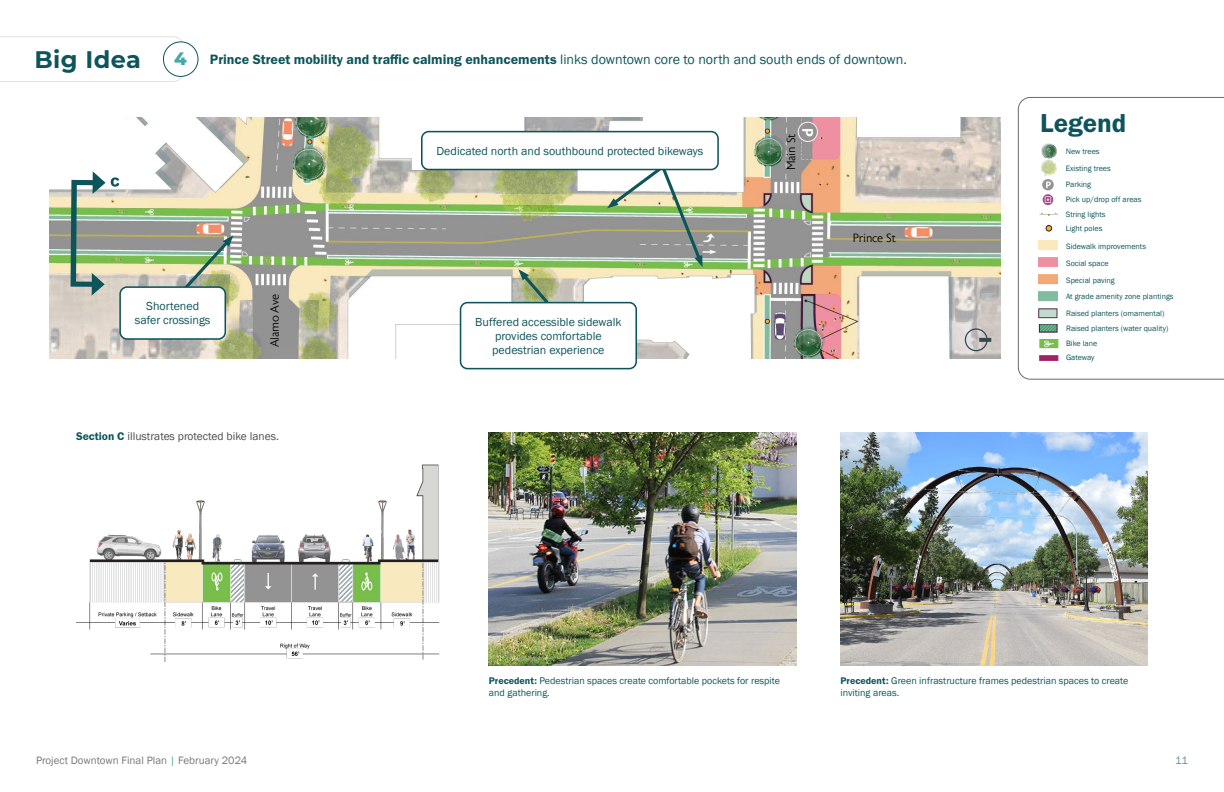
<style>
.page{position:relative;width:1224px;height:792px;background:#fff}
.page>*{position:absolute;margin:0;border:0;box-sizing:border-box;transform-origin:0 0}
.t1{font:26.9px "Franklin Gothic URW Dem";color:#0d545c}
.t2{font:700 24px "Montserrat";letter-spacing:.02em;color:#0e555b}
.t3{font:800 18px "Montserrat";color:#43a9a6}
.t4{font:14px "Franklin Gothic URW Dem";color:#0e555b}
.t5{font:12px/14px "Franklin Gothic";color:#0e555b;text-align:center}
.t6{font:300 12px "Astoria Sans";letter-spacing:-.02em;color:#000}
.t7{font:11.5px "Franklin Gothic";color:#4d4d4f}
.t8{font:11px "Franklin Gothic";color:#77787b}
.t9{font:11px "Franklin Gothic";color:#629194}
.t10{font:10px/12px "Franklin Gothic";color:#0e555b}
.t11{font:8px/14.5px "Franklin Gothic";color:#0e555b}
.s1{font-family:"Franklin Gothic"}
.s2{font-family:"Franklin Gothic URW Dem";color:#0e555b}
.s3{font-family:"Franklin Gothic URW Dem"}
.s4{color:#43a9a6}
</style>
<div class="page">
<img style="left:50px;top:118px;width:950px;height:241px">
<svg style="left:169px;top:235px;width:64px;height:70px;background:#a6b491"></svg>
<svg style="left:518px;top:269px;width:34px;height:33px"></svg>
<svg style="left:607px;top:170px;width:97px;height:97px"></svg>
<svg style="left:965px;top:328px;width:26px;height:23px"></svg>
<svg style="left:71px;top:171px;width:48px;height:125px;background:#a0b39e"></svg>
<div style="left:120px;top:287px;width:105px;height:52px;background:#fff;border-radius:7px"></div>
<div style="left:119px;top:286px;width:107px;height:54px;border:2px solid #0e555b;border-radius:7px"></div>
<div style="left:461px;top:303px;width:175px;height:66px;background:#fff;border-radius:7px"></div>
<div style="left:460px;top:302px;width:177px;height:67px;border:2px solid #0e555b;border-radius:7px"></div>
<div style="left:422px;top:132px;width:296px;height:38px;background:#fff;border-radius:7px"></div>
<div style="left:421px;top:131px;width:298px;height:39px;border:2px solid #0e555b;border-radius:7px"></div>
<svg style="left:0;top:36px;width:182px;height:46px"></svg>
<div style="left:163px;top:42px;width:35px;height:34px;background:#fff;border-radius:50%"></div>
<div style="left:163px;top:41px;width:36px;height:36px;border:1px solid #0e555b;border-radius:50%"></div>
<img style="left:489px;top:432px;width:307px;height:234px">
<img style="left:841px;top:432px;width:307px;height:234px">
<img style="left:76px;top:464px;width:364px;height:198px">
<svg style="left:1018px;top:97px;width:206px;height:283px"></svg>
<img style="left:1038px;top:209px;width:21px;height:11px">
<img style="left:1040px;top:143px;width:17px;height:34px">
<img style="left:1038px;top:309px;width:20px;height:10px">
<img style="left:1042px;top:178px;width:14px;height:29px">
<img style="left:1039px;top:324px;width:19px;height:10px">
<img style="left:1038px;top:338px;width:21px;height:12px">
<img style="left:1038px;top:223px;width:21px;height:11px">
<img style="left:1038px;top:354px;width:21px;height:9px">
<img style="left:1039px;top:240px;width:19px;height:64px">
<h2 class="t2" style="left:34px;top:42px;width:108px">Big Idea</h2>
<h3 class="t3" style="left:174px;top:46px;width:14px">4</h3>
<h3 class="t4" style="left:210px;top:51px;width:697px">Prince Street mobility and traffic calming enhancements <span class="s1">links downtown core to north and south ends of downtown.</span></h3>
<h3 class="t5" style="left:135px;top:300px;width:77px">Shortened safer crossings</h3>
<h3 class="t6" style="left:268px;top:347px;width:55px;rotate:-90deg">Alamo Ave</h3>
<h3 class="t7" style="left:76px;top:429px;width:203px"><span class="s2">Section C</span> illustrates protected bike lanes.</h3>
<h3 class="t5" style="left:437px;top:144px;width:268px">Dedicated north and southbound protected bikeways</h3>
<h3 class="t5" style="left:475px;top:315px;width:148px">Buffered accessible sidewalk provides comfortable pedestrian experience</h3>
<h3 class="t6" style="left:785px;top:170px;width:38px;rotate:-90deg">Main St</h3>
<h3 class="t6" style="left:853px;top:232px;width:44px">Prince St</h3>
<h1 class="t1" style="left:1040px;top:106px;width:88px">Legend</h1>
<p class="t11" style="left:1066px;top:144px;width:35px">New trees</p>
<p class="t11" style="left:1066px;top:161px;width:47px">Existing trees</p>
<p class="t11" style="left:1066px;top:178px;width:27px">Parking</p>
<p class="t11" style="left:1066px;top:193px;width:77px">Pick up/drop off areas</p>
<p class="t11" style="left:1066px;top:207px;width:41px">String lights</p>
<p class="t11" style="left:1066px;top:221px;width:38px">Light poles</p>
<p class="t11" style="left:1066px;top:239px;width:81px">Sidewalk improvements</p>
<p class="t11" style="left:1066px;top:273px;width:50px">Special paving</p>
<p class="t11" style="left:1066px;top:306px;width:100px">Raised planters (ornamental)</p>
<p class="t11" style="left:1066px;top:256px;width:44px">Social space</p>
<p class="t11" style="left:1066px;top:290px;width:109px">At grade amenity zone plantings</p>
<p class="t11" style="left:1066px;top:322px;width:104px">Raised planters (water quality)</p>
<p class="t11" style="left:1066px;top:336px;width:33px">Bike lane<br>Gateway</p>
<p class="t10" style="left:489px;top:675px;width:293px"><span class="s3">Precedent:</span> Pedestrian spaces create comfortable pockets for respite and gathering.</p>
<p class="t10" style="left:841px;top:675px;width:289px"><span class="s3">Precedent:</span> Green infrastructure frames pedestrian spaces to create inviting areas.</p>
<h3 class="t8" style="left:36px;top:753px;width:213px">Project Downtown Final Plan <span class="s4">|</span> February 2024</h3>
<h3 class="t9" style="left:1175px;top:753px;width:14px">11</h3>
</div>
